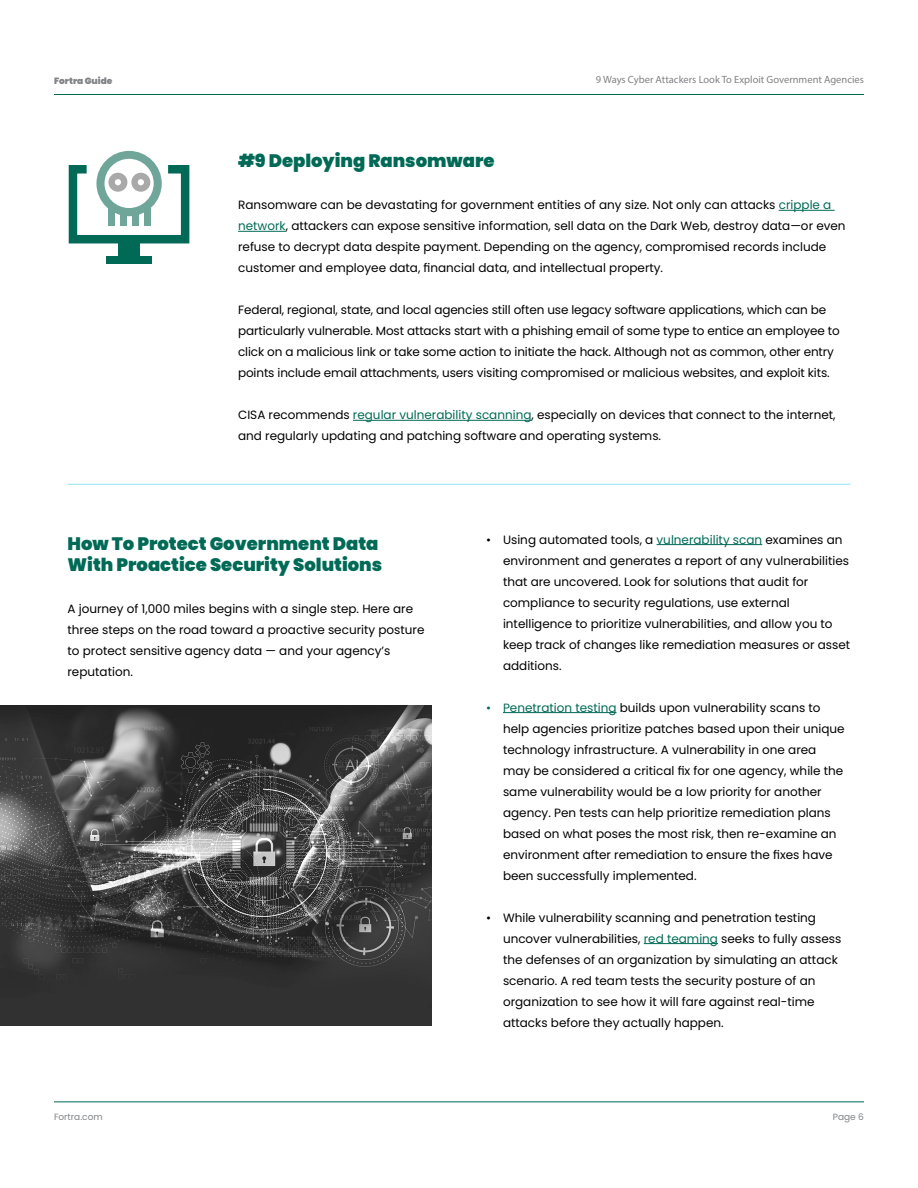
<style>
.page{position:relative;width:918px;height:1188px;background:#fff}
.page>*{position:absolute;margin:0;border:0;box-sizing:border-box;transform-origin:0 0}
.t1{font:900 18px/21px "Poppins";color:#006a56}
.t2{font:12px/21px "Poppins";color:#000}
.t3{font:10.5px "Myriad Pro";color:#808285}
.t4{font:9px "Poppins";color:#808285}
.t5{font:900 9px "Poppins";color:#808285}
.s1{color:#006a56}
</style>
<div class="page">
<hr style="left:54px;top:94px;width:810px;height:1px;background:#006a56">
<hr style="left:54px;top:1101px;width:810px;height:1px;background:#006a56">
<hr style="left:779px;top:210px;width:56px;height:1px;background:#006a56">
<hr style="left:238px;top:231px;width:48px;height:1px;background:#006a56">
<hr style="left:353px;top:420px;width:179px;height:1px;background:#006a56">
<hr style="left:68px;top:484px;width:782px;height:1px;background:#8fe5f2">
<hr style="left:657px;top:544px;width:105px;height:1px;background:#006a56">
<hr style="left:503px;top:712px;width:114px;height:1px;background:#006a56">
<hr style="left:644px;top:943px;width:74px;height:1px;background:#006a56">
<img style="left:0;top:705px;width:432px;height:321px">
<div style="left:118px;top:239px;width:22px;height:18px;background:#006a56"></div>
<div style="left:106px;top:256px;width:46px;height:8px;background:#006a56"></div>
<svg style="left:68px;top:151px;width:122px;height:93px"></svg>
<div style="left:109px;top:206px;width:6px;height:20px;background:#70a59a"></div>
<div style="left:120px;top:211px;width:7px;height:15px;background:#70a59a"></div>
<div style="left:132px;top:208px;width:7px;height:18px;background:#70a59a"></div>
<div style="left:144px;top:208px;width:6px;height:18px;background:#70a59a"></div>
<p class="t5" style="left:54px;top:76px;width:60px">Fortra Guide</p>
<p class="t3" style="left:596px;top:73px;width:270px">9 Ways Cyber Attackers Look To Exploit Government Agencies</p>
<h1 class="t1" style="left:238px;top:151px;width:258px">#9 Deploying Ransomware</h1>
<p class="t2" style="left:238px;top:195px;width:609px">Ransomware can be devastating for government entities of any size. Not only can attacks <span class="s1">cripple a network</span>, attackers can expose sensitive information, sell data on the Dark Web, destroy data—or even refuse to decrypt data despite payment. Depending on the agency, compromised records include customer and employee data, financial data, and intellectual property.</p>
<p class="t2" style="left:238px;top:300px;width:603px">Federal, regional, state, and local agencies still often use legacy software applications, which can be particularly vulnerable. Most attacks start with a phishing email of some type to entice an employee to click on a malicious link or take some action to initiate the hack. Although not as common, other entry points include email attachments, users visiting compromised or malicious websites, and exploit kits.</p>
<p class="t2" style="left:238px;top:405px;width:599px">CISA recommends <span class="s1">regular vulnerability scanning</span>, especially on devices that connect to the internet, and regularly updating and patching software and operating systems.</p>
<h1 class="t1" style="left:68px;top:533px;width:316px">How To Protect Government Data<br>With Proactice Security Solutions</h1>
<p class="t2" style="left:68px;top:598px;width:359px">A journey of 1,000 miles begins with a single step. Here are three steps on the road toward a proactive security posture to protect sensitive agency data — and your agency’s reputation.</p>
<p class="t2" style="left:503px;top:529px;width:349px;text-indent:-17px">• Using automated tools, a <span class="s1">vulnerability scan</span> examines an environment and generates a report of any vulnerabilities that are uncovered. Look for solutions that audit for compliance to security regulations, use external intelligence to prioritize vulnerabilities, and allow you to keep track of changes like remediation measures or asset additions.</p>
<p class="t2" style="left:503px;top:697px;width:343px;text-indent:-17px"><span class="s1">• Penetration testing</span> builds upon vulnerability scans to help agencies prioritize patches based upon their unique technology infrastructure. A vulnerability in one area may be considered a critical fix for one agency, while the same vulnerability would be a low priority for another agency. Pen tests can help prioritize remediation plans based on what poses the most risk, then re-examine an environment after remediation to ensure the fixes have been successfully implemented.</p>
<p class="t2" style="left:503px;top:907px;width:340px;text-indent:-17px">• While vulnerability scanning and penetration testing uncover vulnerabilities, <span class="s1">red teaming</span> seeks to fully assess the defenses of an organization by simulating an attack scenario. A red team tests the security posture of an organization to see how it will fare against real-time attacks before they actually happen.</p>
<p class="t4" style="left:54px;top:1112px;width:50px">Fortra.com</p>
<p class="t4" style="left:833px;top:1112px;width:33px">Page 6</p>
</div>
